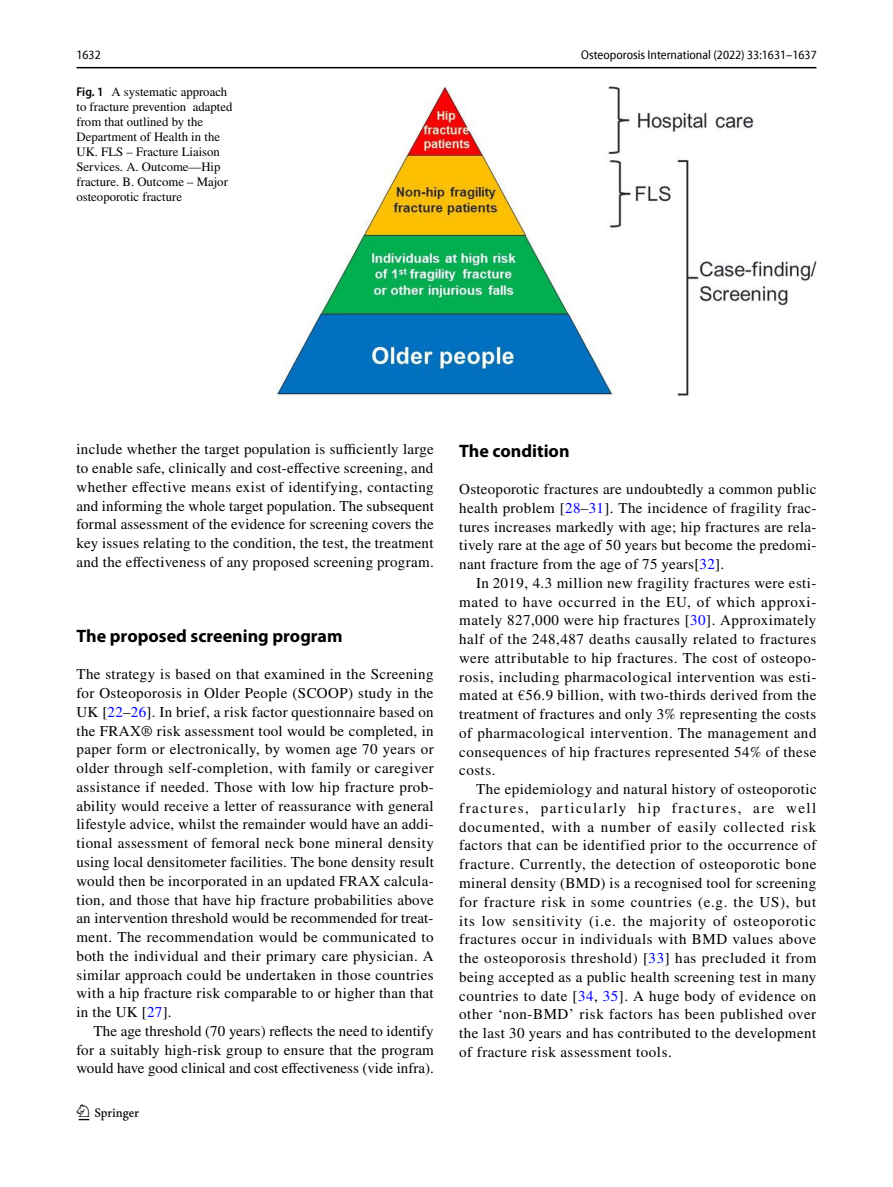
<style>
.page{position:relative;width:893px;height:1187px;background:#fff}
.page>*{position:absolute;margin:0;border:0;box-sizing:border-box;transform-origin:0 0}
.t1{font:22.5px "Springnew Regular 2";color:#000}
.t2{font:700 18px "Myriad Pro";color:#000}
.t3{font:15px/18.8px "STIX";letter-spacing:.02em;color:#000;text-align:justify}
.t4{font:12.75px/15px "STIX";color:#000}
.t5{font:semi-condensed 12.75px "Myriad Pro Unic";color:#000}
.s1{font-family:"Myriad Pro";font-weight:600;font-stretch:semi-condensed}
.s2{color:#00f}
</style>
<div class="page">
<hr style="left:77px;top:67px;width:739px;height:1px;background:#000">
<img style="left:276px;top:87px;width:540px;height:309px">
<p class="t5" style="left:77px;top:50px;width:26px">1632</p>
<p class="t5" style="left:581px;top:50px;width:237px">Osteoporosis International (2022) 33:1631–1637</p>
<p class="t4" style="left:77px;top:85px;width:157px"><span class="s1">Fig. 1</span> A systematic approach to fracture prevention adapted from that outlined by the<br>Department of Health in the<br>UK. FLS – Fracture Liaison<br>Services. A. Outcome—Hip fracture. B. Outcome – Major osteoporotic fracture</p>
<p class="t3" style="left:77px;top:441px;width:359px">include whether the target population is sufficiently large to enable safe, clinically and cost-effective screening, and whether effective means exist of identifying, contacting and informing the whole target population. The subsequent formal assessment of the evidence for screening covers the key issues relating to the condition, the test, the treatment and the effectiveness of any proposed screening program.</p>
<p class="t2" style="left:77px;top:624px;width:267px">The proposed screening program</p>
<p class="t3" style="left:77px;top:666px;width:359px">The strategy is based on that examined in the Screening for Osteoporosis in Older People (SCOOP) study in the UK [<span class="s2">22</span>–<span class="s2">26</span>]. In brief, a risk factor questionnaire based on the FRAX® risk assessment tool would be completed, in paper form or electronically, by women age 70 years or older through self-completion, with family or caregiver assistance if needed. Those with low hip fracture prob&shy;ability would receive a letter of reassurance with general lifestyle advice, whilst the remainder would have an addi&shy;tional assessment of femoral neck bone mineral density using local densitometer facilities. The bone density result would then be incorporated in an updated FRAX calcula&shy;tion, and those that have hip fracture probabilities above an intervention threshold would be recommended for treat&shy;ment. The recommendation would be communicated to both the individual and their primary care physician. A similar approach could be undertaken in those countries with a hip fracture risk comparable to or higher than that in the UK [<span class="s2">27</span>].</p>
<p class="t3" style="left:77px;top:1022px;width:359px;text-indent:17px">The age threshold (70 years) reflects the need to identify for a suitably high-risk group to ensure that the program would have good clinical and cost effectiveness (vide infra).</p>
<h1 class="t1" style="left:79px;top:1104px;width:62px">1 3</h1>
<p class="t2" style="left:459px;top:438px;width:112px">The condition</p>
<p class="t3" style="left:459px;top:480px;width:359px">Osteoporotic fractures are undoubtedly a common public health problem [<span class="s2">28</span>–<span class="s2">31</span>]. The incidence of fragility frac&shy;tures increases markedly with age; hip fractures are rela&shy;tively rare at the age of 50 years but become the predomi&shy;nant fracture from the age of 75 years[<span class="s2">32</span>].</p>
<p class="t3" style="left:459px;top:574px;width:359px;text-indent:17px">In 2019, 4.3 million new fragility fractures were esti&shy;mated to have occurred in the EU, of which approxi&shy;mately 827,000 were hip fractures [<span class="s2">30</span>]. Approximately half of the 248,487 deaths causally related to fractures were attributable to hip fractures. The cost of osteopo&shy;rosis, including pharmacological intervention was esti&shy;mated at €56.9 billion, with two-thirds derived from the treatment of fractures and only 3% representing the costs of pharmacological intervention. The management and consequences of hip fractures represented 54% of these costs.</p>
<p class="t3" style="left:459px;top:780px;width:359px;text-indent:17px">The epidemiology and natural history of osteoporotic fractures, particularly hip fractures, are well documented, with a number of easily collected risk factors that can be identified prior to the occurrence of fracture. Currently, the detection of osteoporotic bone mineral density (BMD) is a recognised tool for screening for fracture risk in some countries (e.g. the US), but its low sensitivity (i.e. the majority of osteoporotic fractures occur in individuals with BMD values above the osteoporosis threshold) [<span class="s2">33</span>] has precluded it from being accepted as a public health screening test in many countries to date [<span class="s2">34</span>, <span class="s2">35</span>]. A huge body of evidence on other ‘non-BMD’ risk factors has been published over the last 30 years and has contributed to the development of fracture risk assessment tools.</p>
</div>
